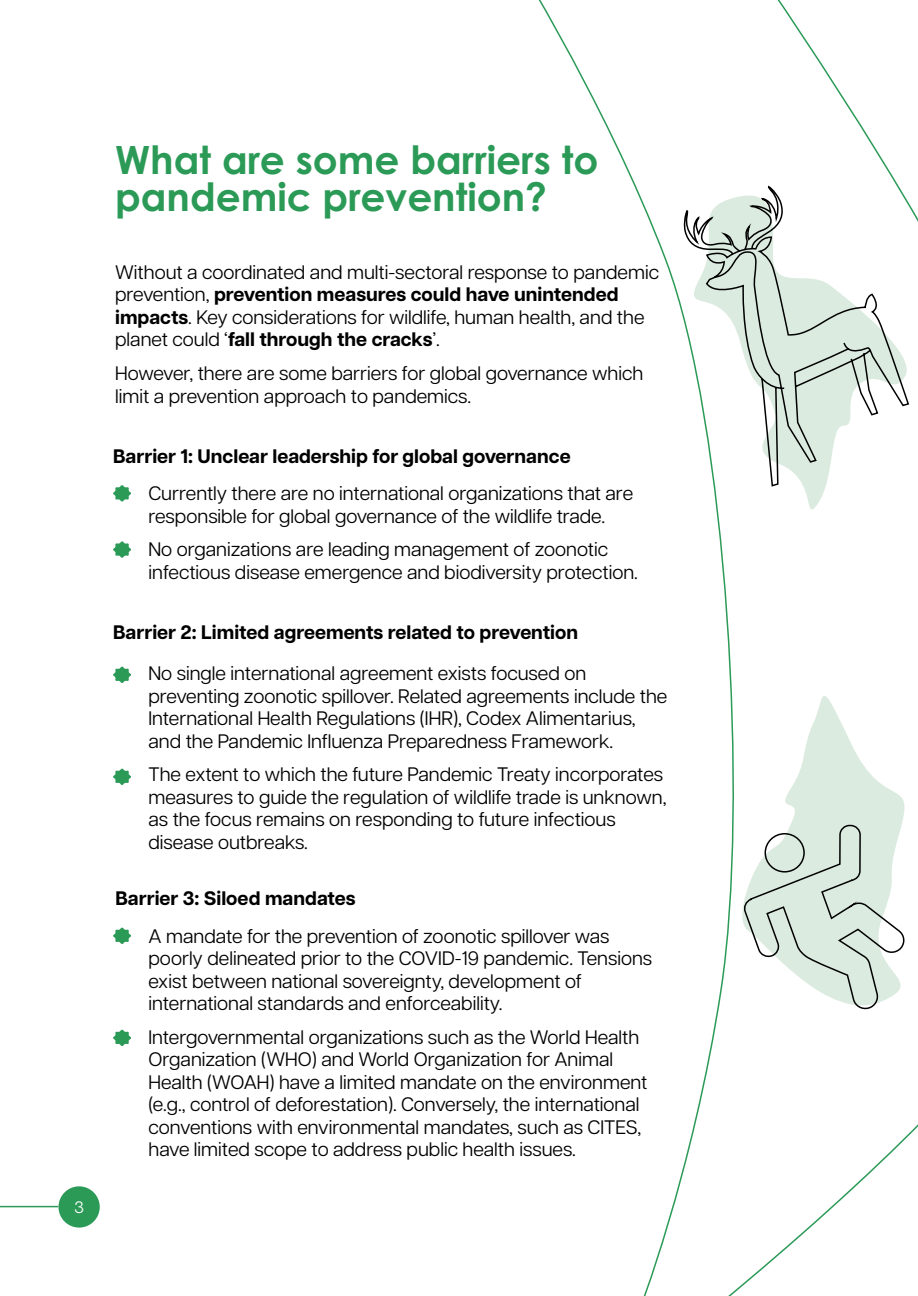
<style>
.page{position:relative;width:918px;height:1296px;background:#fff}
.page>*{position:absolute;margin:0;border:0;box-sizing:border-box;transform-origin:0 0}
.t1{font:700 39px/37.5px "Century Gothic Pro";color:#2b9a57}
.t2{font:19.5px/22.5px "Articulat CF";color:#000}
.t3{font:700 19.5px "Articulat CF";color:#000}
.t4{font:16.5px "Articulat CF";color:#fff}
.s1{font-weight:700}
</style>
<div class="page">
<hr style="left:0;top:1206px;width:58px;height:1px;background:#2b9a57">
<div style="left:58px;top:1186px;width:42px;height:42px;background:#2b9a57;border-radius:50%"></div>
<svg style="left:682px;top:178px;width:228px;height:310px"></svg>
<svg style="left:643px;top:552px;width:275px;height:744px"></svg>
<svg style="left:113px;top:485px;width:18px;height:17px"></svg>
<svg style="left:113px;top:541px;width:18px;height:17px"></svg>
<svg style="left:113px;top:667px;width:18px;height:16px"></svg>
<svg style="left:113px;top:769px;width:18px;height:16px"></svg>
<svg style="left:113px;top:928px;width:18px;height:16px"></svg>
<svg style="left:113px;top:1030px;width:18px;height:16px"></svg>
<p class="t4" style="left:74px;top:1195px;width:11px">3</p>
<h1 class="t1" style="left:115px;top:140px;width:485px">What are some barriers to pandemic prevention?</h1>
<p class="t2" style="left:115px;top:259px;width:545px">Without a coordinated and multi-sectoral response to pandemic prevention, <span class="s1">prevention measures could have unintended impacts</span>. Key considerations for wildlife, human health, and the planet could ‘<span class="s1">fall through the cracks</span>’.</p>
<p class="t2" style="left:115px;top:361px;width:530px">However, there are some barriers for global governance which limit a prevention approach to pandemics.</p>
<p class="t3" style="left:113px;top:441px;width:459px">Barrier 1: Unclear leadership for global governance</p>
<p class="t2" style="left:148px;top:481px;width:486px">Currently there are no international organizations that are responsible for global governance of the wildlife trade.</p>
<p class="t2" style="left:148px;top:537px;width:491px">No organizations are leading management of zoonotic infectious disease emergence and biodiversity protection.</p>
<p class="t3" style="left:113px;top:618px;width:466px">Barrier 2: Limited agreements related to prevention</p>
<p class="t2" style="left:148px;top:661px;width:520px">No single international agreement exists focused on preventing zoonotic spillover. Related agreements include the International Health Regulations (IHR), Codex Alimentarius, and the Pandemic Influenza Preparedness Framework.</p>
<p class="t2" style="left:148px;top:762px;width:520px">The extent to which the future Pandemic Treaty incorporates measures to guide the regulation of wildlife trade is unknown, as the focus remains on responding to future infectious disease outbreaks.</p>
<p class="t3" style="left:115px;top:884px;width:242px">Barrier 3: Siloed mandates</p>
<p class="t2" style="left:148px;top:923px;width:505px">A mandate for the prevention of zoonotic spillover was poorly delineated prior to the COVID-19 pandemic. Tensions exist between national sovereignty, development of international standards and enforceability.</p>
<p class="t2" style="left:148px;top:1025px;width:500px">Intergovernmental organizations such as the World Health Organization (WHO) and World Organization for Animal Health (WOAH) have a limited mandate on the environment (e.g., control of deforestation). Conversely, the international conventions with environmental mandates, such as CITES, have limited scope to address public health issues.</p>
</div>
